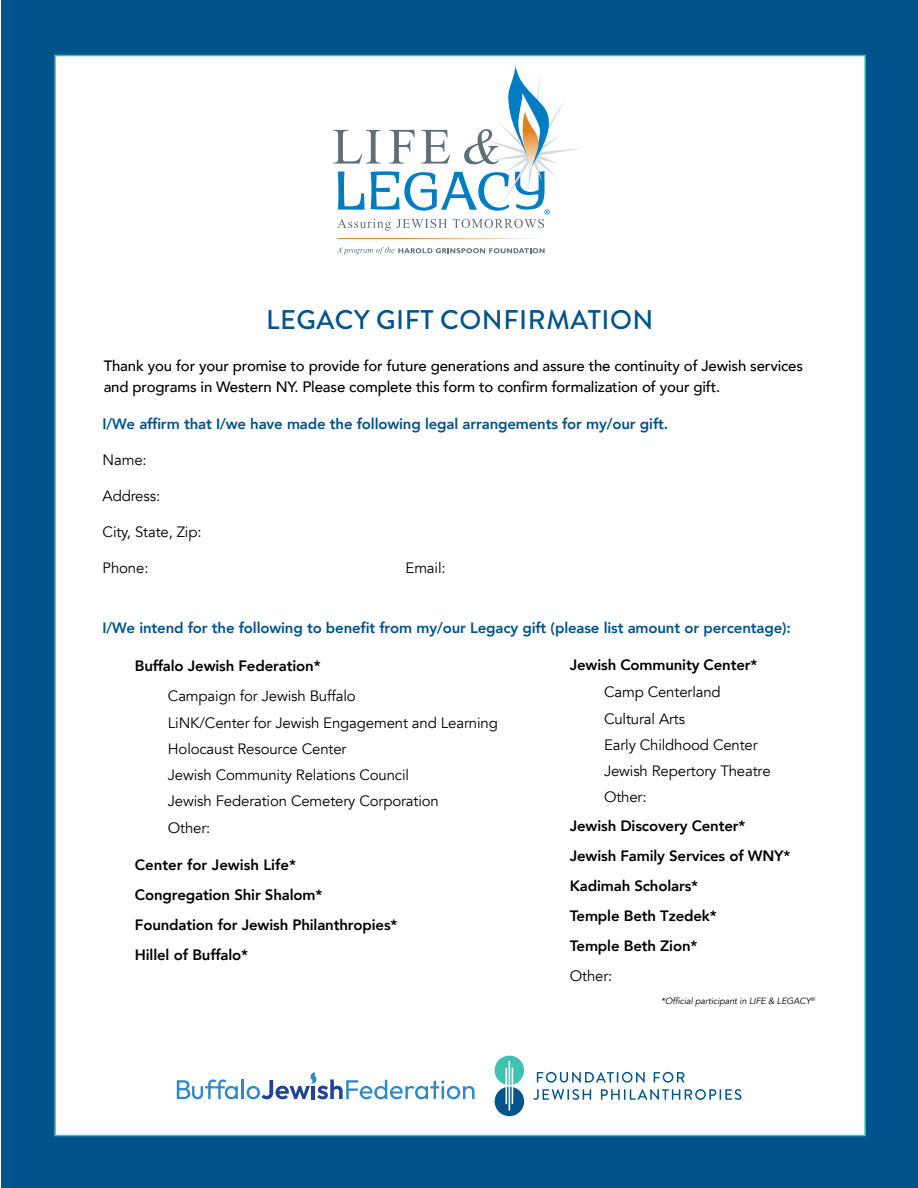
<style>
.page{position:relative;width:918px;height:1188px;background:#fff}
.page>*{position:absolute;margin:0;border:0;box-sizing:border-box;transform-origin:0 0}
.t1{font:500 27px "Brandon Grotesque";letter-spacing:.02em;color:#00538b}
.t2{font:15px/26.2px "Avenir";letter-spacing:-.01em;color:#000}
.t3{font:800 15px/30px "Avenir";letter-spacing:-.01em;color:#000}
.t4{font:500 15px/21px "Avenir";letter-spacing:-.01em;color:#000}
.t5{font:800 15px "Avenir";letter-spacing:-.01em;color:#00538b}
.t6{font:italic 9px "Avenir";letter-spacing:-.01em;color:#000}
</style>
<div class="page">
<div style="left:1px;top:0;width:917px;height:1188px;background:#00538b"></div>
<div style="left:54px;top:55px;width:812px;height:1081px;background:#fff;border:2px solid #42c2b1"></div>
<svg style="left:337px;top:247px;width:208px;height:8px"></svg>
<svg style="left:333px;top:66px;width:249px;height:165px"></svg>
<svg style="left:495px;top:1056px;width:29px;height:60px"></svg>
<svg style="left:177px;top:1079px;width:61px;height:20px"></svg>
<hr style="left:241px;top:1080px;width:3px;height:19px;background:#3088c8">
<svg style="left:247px;top:1072px;width:228px;height:27px"></svg>
<svg style="left:533px;top:1089px;width:58px;height:11px"></svg>
<svg style="left:537px;top:1072px;width:108px;height:11px"></svg>
<svg style="left:654px;top:1072px;width:30px;height:11px"></svg>
<svg style="left:601px;top:1089px;width:140px;height:11px"></svg>
<h1 class="t1" style="left:266px;top:301px;width:389px">LEGACY GIFT CONFIRMATION</h1>
<p class="t4" style="left:104px;top:354px;width:701px">Thank you for your promise to provide for future generations and assure the continuity of Jewish services and programs in Western NY. Please complete this form to confirm formalization of your gift.</p>
<p class="t5" style="left:103px;top:412px;width:567px">I/We affirm that I/we have made the following legal arrangements for my/our gift.</p>
<p class="t2" style="left:103px;top:447px;width:46px">Name:</p>
<p class="t2" style="left:103px;top:483px;width:59px">Address:</p>
<p class="t2" style="left:103px;top:519px;width:100px">City, State, Zip:</p>
<p class="t2" style="left:103px;top:555px;width:47px">Phone:</p>
<p class="t2" style="left:406px;top:555px;width:42px">Email:</p>
<p class="t5" style="left:102px;top:616px;width:690px">I/We intend for the following to benefit from my/our Legacy gift (please list amount or percentage):</p>
<p class="t3" style="left:135px;top:651px;width:187px">Buffalo Jewish Federation*</p>
<p class="t2" style="left:168px;top:683px;width:331px">Campaign for Jewish Buffalo<br>LiNK/Center for Jewish Engagement and Learning<br>Holocaust Resource Center<br>Jewish Community Relations Council<br>Jewish Federation Cemetery Corporation<br>Other:</p>
<p class="t3" style="left:135px;top:850px;width:264px">Center for Jewish Life*<br>Congregation Shir Shalom*<br>Foundation for Jewish Philanthropies*<br>Hillel of Buffalo*</p>
<p class="t3" style="left:570px;top:650px;width:189px">Jewish Community Center*</p>
<p class="t2" style="left:604px;top:679px;width:168px">Camp Centerland<br>Cultural Arts<br>Early Childhood Center<br>Jewish Repertory Theatre<br>Other:</p>
<p class="t3" style="left:570px;top:811px;width:222px">Jewish Discovery Center*<br>Jewish Family Services of WNY*<br>Kadimah Scholars*<br>Temple Beth Tzedek*<br>Temple Beth Zion*</p>
<p class="t2" style="left:570px;top:963px;width:44px">Other:</p>
<p class="t6" style="left:661px;top:995px;width:155px">*Official participant in LIFE &amp; LEGACY<sup>®</sup></p>
</div>
